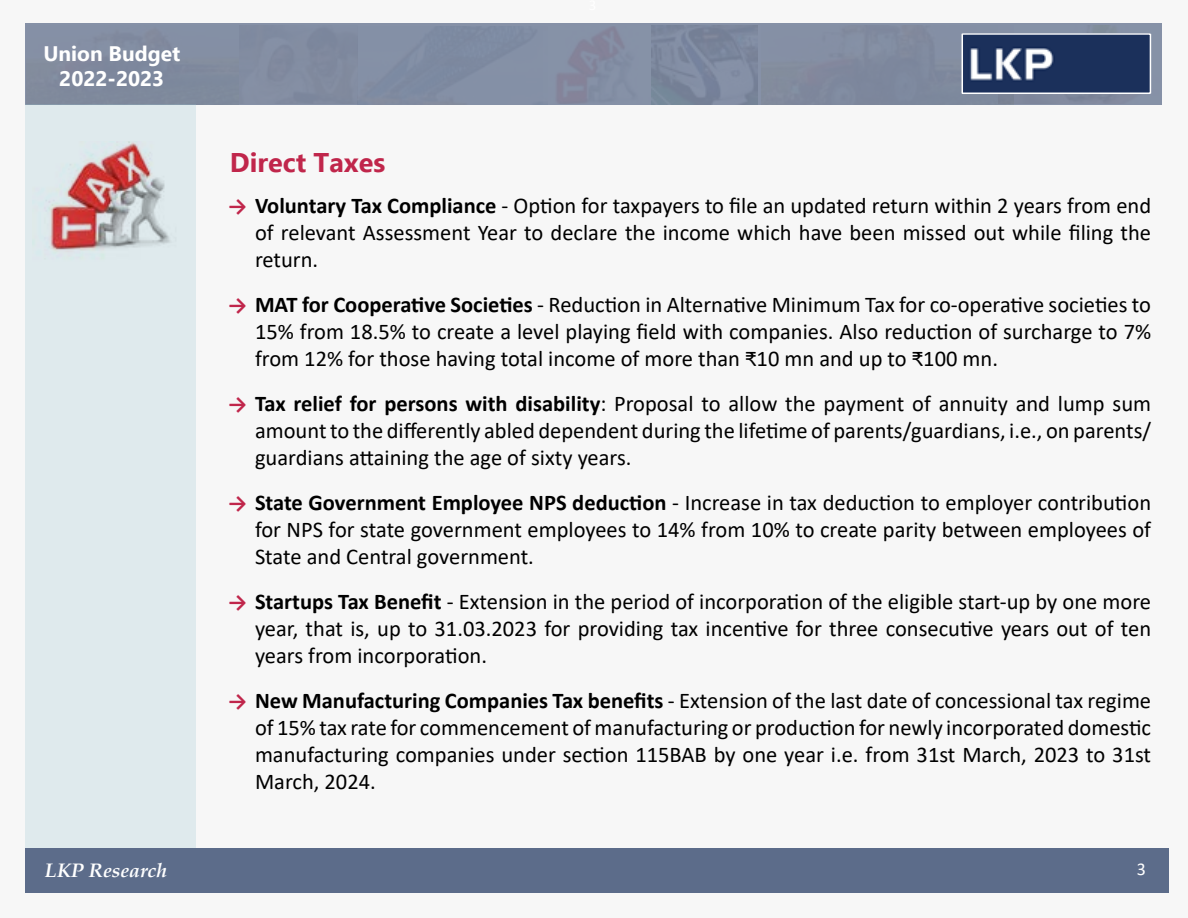
<style>
.page{position:relative;width:1188px;height:918px;background:#f7f7f7}
.page>*{position:absolute;margin:0;border:0;box-sizing:border-box;transform-origin:0 0}
.t1{font:700 27px "Ebrima";color:#c0264b}
.t2{font:22.5px/27px "Calibri";color:#000;text-align:justify}
.t3{font:700 21px/25.2px "Ebrima";color:#fff;text-align:center}
.t4{font:italic 700 19.5px "Book Antiqua";color:#fff}
.t5{font:18px "Calibri";color:#fff}
.s1{font-weight:700;font-size:21px;color:#c0264b}
.s2{font-weight:700}
</style>
<div class="page">
<div style="left:25px;top:848px;width:1143px;height:44px;background:#5c6c8a"></div>
<div style="left:26px;top:23px;width:1136px;height:81px;background:#828ca1"></div>
<img style="left:965px;top:36px;width:183px;height:55px">
<div style="left:962px;top:33px;width:189px;height:61px;border:2px solid #fff"></div>
<div style="left:26px;top:104px;width:170px;height:744px;background:#dfeaed"></div>
<img style="left:46px;top:142px;width:124px;height:110px">
<p class="t3" style="left:43px;top:40px;width:138px">Union Budget<br>2022-2023</p>
<p class="t4" style="left:45px;top:857px;width:123px">LKP Research</p>
<p class="t1" style="left:230px;top:141px;width:157px">Direct Taxes</p>
<p class="t2" style="left:255px;top:192px;width:898px;text-indent:-27px"><span class="s1">→</span> <span class="s2">Voluntary Tax Compliance</span> - Option for taxpayers to file an updated return within 2 years from end of relevant Assessment Year to declare the income which have been missed out while filing the return.</p>
<p class="t2" style="left:255px;top:291px;width:898px;text-indent:-27px"><span class="s1">→</span> <span class="s2">MAT for Cooperative Societies</span> - Reduction in Alternative Minimum Tax for co-operative societies to 15% from 18.5% to create a level playing field with companies. Also reduction of surcharge to 7% from 12% for those having total income of more than ₹10 mn and up to ₹100 mn.</p>
<p class="t2" style="left:255px;top:390px;width:898px;text-indent:-27px"><span class="s1">→</span> <span class="s2">Tax relief for persons with disability</span>: Proposal to allow the payment of annuity and lump sum amount to the differently abled dependent during the lifetime of parents/guardians, i.e., on parents/ guardians attaining the age of sixty years.</p>
<p class="t2" style="left:255px;top:489px;width:898px;text-indent:-27px"><span class="s1">→</span> <span class="s2">State Government Employee NPS deduction</span> - Increase in tax deduction to employer contribution for NPS for state government employees to 14% from 10% to create parity between employees of State and Central government.</p>
<p class="t2" style="left:255px;top:588px;width:898px;text-indent:-27px"><span class="s1">→</span> <span class="s2">Startups Tax Benefit</span> - Extension in the period of incorporation of the eligible start-up by one more year, that is, up to 31.03.2023 for providing tax incentive for three consecutive years out of ten years from incorporation.</p>
<p class="t2" style="left:255px;top:687px;width:898px;text-indent:-27px"><span class="s1">→</span> <span class="s2">New Manufacturing Companies Tax benefits</span> - Extension of the last date of concessional tax regime of 15% tax rate for commencement of manufacturing or production for newly incorporated domestic manufacturing companies under section 115BAB by one year i.e. from 31st March, 2023 to 31st March, 2024.</p>
<p class="t5" style="left:1137px;top:856px;width:11px">3</p>
</div>
